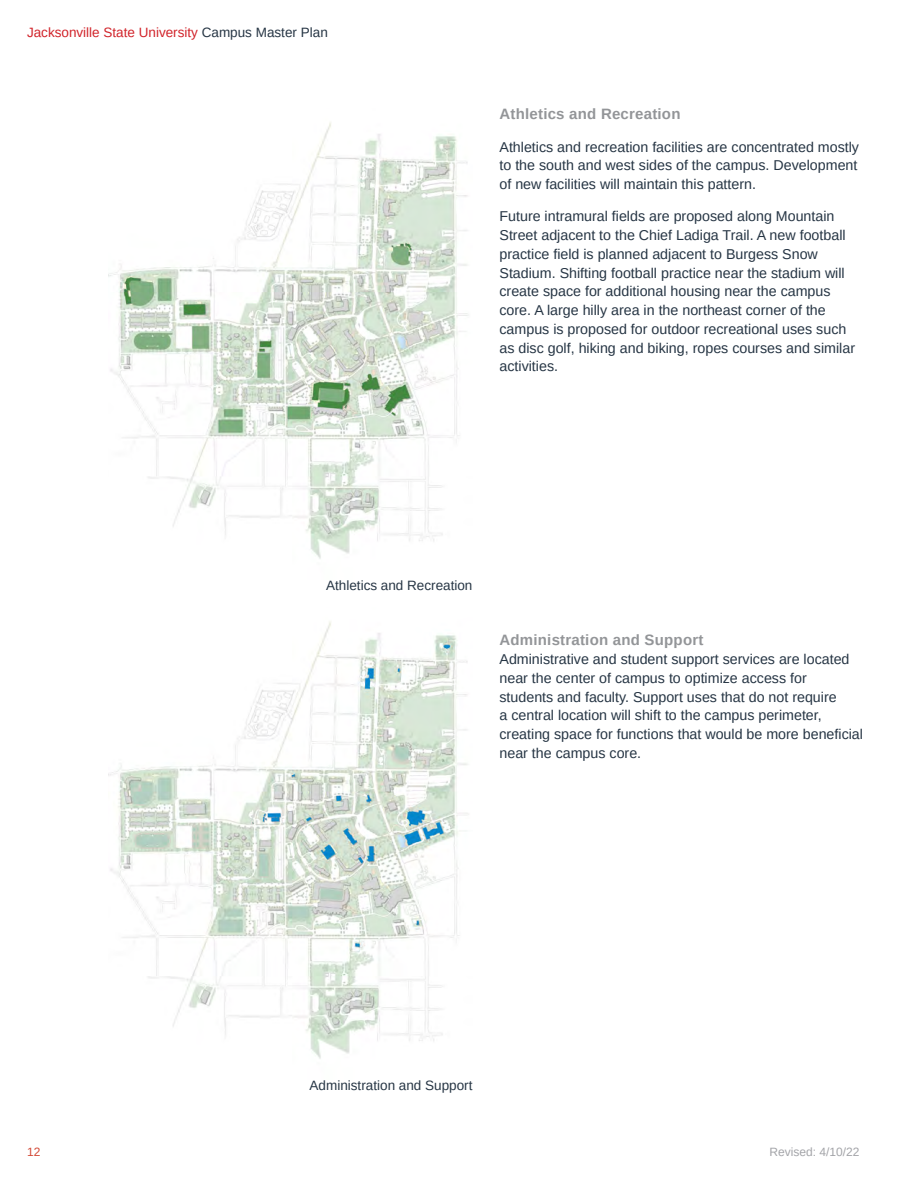
<style>
.page{position:relative;width:918px;height:1188px;background:#fff}
.page>*{position:absolute;margin:0;border:0;box-sizing:border-box;transform-origin:0 0}
.Heading_2{font:700 15px "Liberation Sans";letter-spacing:.015em;color:#939598}
.t1{font:14.25px/18.8px "Liberation Sans";color:#263544}
.t2{font:13.5px "Liberation Sans";color:#263544}
.t3{font:13.5px "Liberation Sans";color:#d1232a}
.t4{font:12px "Liberation Sans";color:#a3a4a8}
.t5{font:12px "Liberation Sans";color:#d34a37}
.s1{color:#263544}
</style>
<div class="page">
<img style="left:108px;top:122px;width:361px;height:437px">
<img style="left:108px;top:621px;width:361px;height:438px">
<p class="t3" style="left:27px;top:24px;width:302px">Jacksonville State University <span class="s1">Campus Master Plan</span></p>
<p class="Heading_2" style="left:500px;top:104px;width:183px">Athletics and Recreation</p>
<p class="t1" style="left:500px;top:137px;width:361px;text-align:justify">Athletics and recreation facilities are concentrated mostly to the south and west sides of the campus. Development of new facilities will maintain this pattern.</p>
<p class="t1" style="left:500px;top:207px;width:357px">Future intramural fields are proposed along Mountain Street adjacent to the Chief Ladiga Trail. A new football practice field is planned adjacent to Burgess Snow Stadium. Shifting football practice near the stadium will create space for additional housing near the campus core. A large hilly area in the northeast corner of the campus is proposed for outdoor recreational uses such as disc golf, hiking and biking, ropes courses and similar activities.</p>
<p class="t2" style="left:326px;top:577px;width:148px">Athletics and Recreation</p>
<p class="Heading_2" style="left:500px;top:630px;width:205px">Administration and Support</p>
<p class="t1" style="left:500px;top:650px;width:365px">Administrative and student support services are located near the center of campus to optimize access for students and faculty. Support uses that do not require<br>a central location will shift to the campus perimeter, creating space for functions that would be more beneficial near the campus core.</p>
<p class="t2" style="left:310px;top:1077px;width:164px">Administration and Support</p>
<p class="t5" style="left:27px;top:1144px;width:15px">12</p>
<p class="t4" style="left:770px;top:1144px;width:92px">Revised: 4/10/22</p>
</div>
